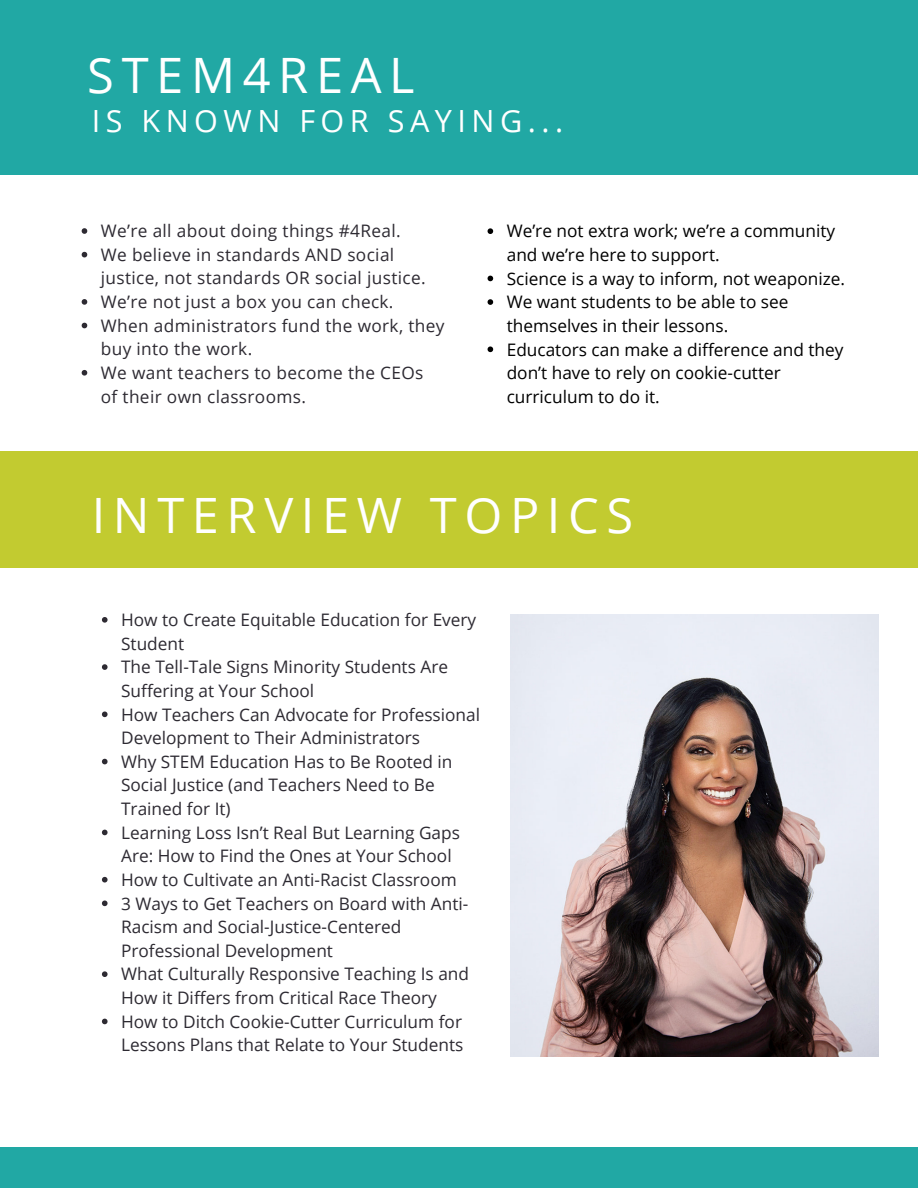
<style>
.page{position:relative;width:918px;height:1188px;background:#fff}
.page>*{position:absolute;margin:0;border:0;box-sizing:border-box;transform-origin:0 0}
.t1{font:48.75px "Open Sans";letter-spacing:.155em;color:#fff}
.t2{font:30.6px "Open Sans";letter-spacing:.18em;color:#fff}
.t3{font:17.25px/23.7px "Open Sans";color:#2d2a32}
.t4{font:17.25px/23.7px "Open Sans";letter-spacing:.02em;color:#2d2a32}
.t5{font:17.25px/23.7px "Open Sans";color:#000}
</style>
<div class="page">
<div style="left:0;top:0;width:918px;height:175px;background:#21a8a4"></div>
<div style="left:0;top:452px;width:918px;height:115px;background:#c2cb30"></div>
<img style="left:511px;top:614px;width:367px;height:443px">
<svg style="left:82px;top:228px;width:5px;height:6px"></svg>
<svg style="left:82px;top:252px;width:5px;height:5px"></svg>
<svg style="left:82px;top:299px;width:5px;height:6px"></svg>
<svg style="left:82px;top:323px;width:5px;height:5px"></svg>
<svg style="left:82px;top:370px;width:5px;height:6px"></svg>
<svg style="left:102px;top:617px;width:6px;height:6px"></svg>
<svg style="left:102px;top:664px;width:6px;height:6px"></svg>
<svg style="left:102px;top:712px;width:6px;height:5px"></svg>
<svg style="left:102px;top:759px;width:6px;height:5px"></svg>
<svg style="left:102px;top:830px;width:6px;height:5px"></svg>
<svg style="left:102px;top:877px;width:6px;height:6px"></svg>
<svg style="left:102px;top:901px;width:6px;height:5px"></svg>
<svg style="left:102px;top:971px;width:6px;height:6px"></svg>
<svg style="left:102px;top:1019px;width:6px;height:5px"></svg>
<svg style="left:488px;top:228px;width:5px;height:6px"></svg>
<svg style="left:488px;top:276px;width:5px;height:5px"></svg>
<svg style="left:488px;top:299px;width:5px;height:6px"></svg>
<svg style="left:488px;top:347px;width:5px;height:5px"></svg>
<div style="left:0;top:1147px;width:918px;height:41px;background:#21a8a4"></div>
<p class="t1" style="left:87px;top:41px;width:329px">STEM4REAL</p>
<p class="t2" style="left:92px;top:99px;width:473px">IS KNOWN FOR SAYING...</p>
<p class="t4" style="left:101px;top:219px;width:301px">We’re all about doing things #4Real.</p>
<p class="t4" style="left:101px;top:242px;width:326px">We believe in standards AND social justice, not standards OR social justice.</p>
<p class="t4" style="left:101px;top:290px;width:294px">We’re not just a box you can check.</p>
<p class="t4" style="left:101px;top:313px;width:345px">When administrators fund the work, they buy into the work.</p>
<p class="t4" style="left:101px;top:360px;width:324px">We want teachers to become the CEOs of their own classrooms.</p>
<p class="t5" style="left:507px;top:219px;width:330px">We’re not extra work; we’re a community and we’re here to support.</p>
<p class="t5" style="left:507px;top:266px;width:340px">Science is a way to inform, not weaponize.</p>
<p class="t5" style="left:507px;top:290px;width:283px">We want students to be able to see themselves in their lessons.</p>
<p class="t5" style="left:507px;top:337px;width:338px">Educators can make a difference and they don’t have to rely on cookie-cutter curriculum to do it.</p>
<p class="t1" style="left:92px;top:481px;width:543px">INTERVIEW TOPICS</p>
<p class="t3" style="left:121px;top:607px;width:357px">How to Create Equitable Education for Every<br>Student</p>
<p class="t3" style="left:121px;top:655px;width:328px">The Tell-Tale Signs Minority Students Are<br>Suffering at Your School</p>
<p class="t3" style="left:121px;top:702px;width:361px">How Teachers Can Advocate for Professional<br>Development to Their Administrators</p>
<p class="t3" style="left:121px;top:749px;width:333px">Why STEM Education Has to Be Rooted in<br>Social Justice (and Teachers Need to Be<br>Trained for It)</p>
<p class="t3" style="left:121px;top:820px;width:340px">Learning Loss Isn’t Real But Learning Gaps<br>Are: How to Find the Ones at Your School</p>
<p class="t3" style="left:121px;top:867px;width:337px">How to Cultivate an Anti-Racist Classroom</p>
<p class="t3" style="left:121px;top:891px;width:349px">3 Ways to Get Teachers on Board with Anti-<br>Racism and Social-Justice-Centered<br>Professional Development</p>
<p class="t3" style="left:121px;top:962px;width:349px">What Culturally Responsive Teaching Is and<br>How it Differs from Critical Race Theory</p>
<p class="t3" style="left:121px;top:1009px;width:344px">How to Ditch Cookie-Cutter Curriculum for<br>Lessons Plans that Relate to Your Students</p>
</div>
